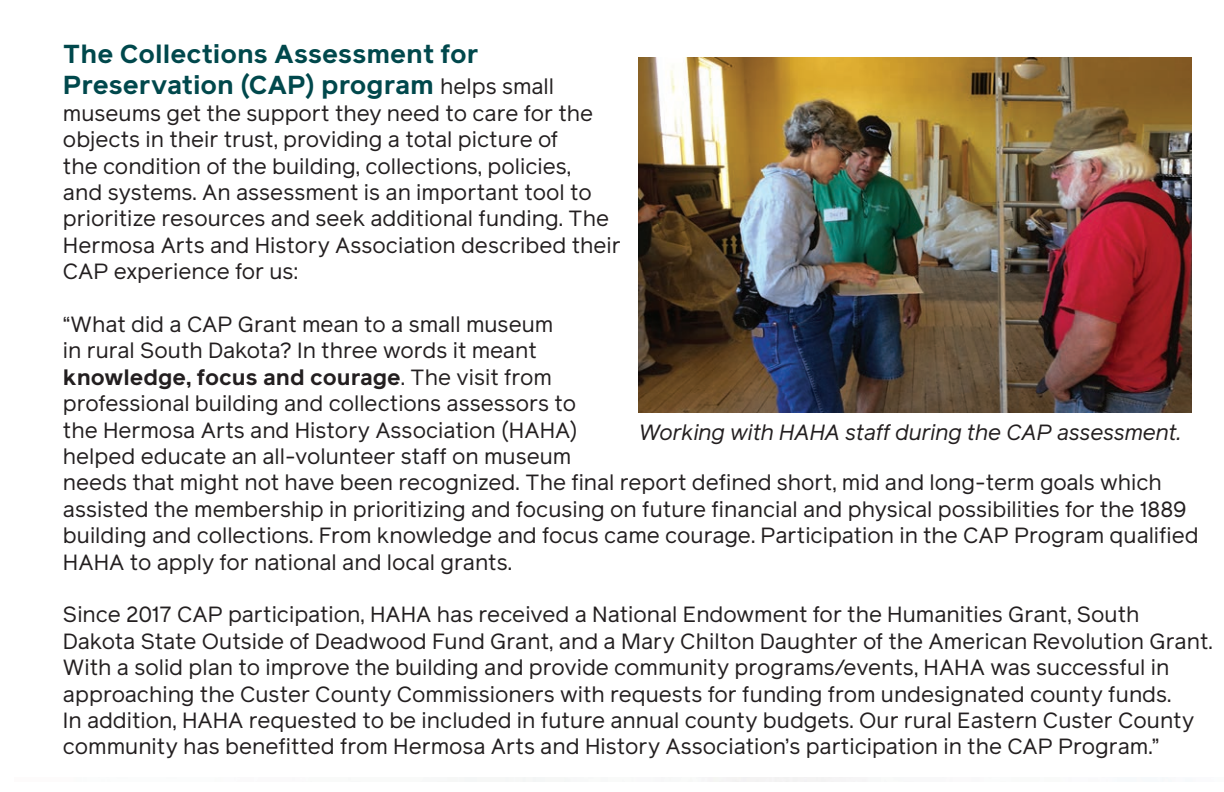
<style>
.page{position:relative;width:1224px;height:792px;background:#fff}
.page>*{position:absolute;margin:0;border:0;box-sizing:border-box;transform-origin:0 0}
.t1{font:700 26px/31.2px "Reader Pro";color:#00484c}
.t2{font:22px/26.4px "Reader Pro";color:#231f20}
.t3{font:italic 22px "Reader Pro";color:#231f20}
.s1{font-weight:400;font-size:22px;color:#231f20}
.s2{font-weight:700}
</style>
<div class="page">
<img style="left:639px;top:57px;width:553px;height:356px">
<p class="t1" style="left:63px;top:38px;width:493px">The Collections Assessment for<br>Preservation (CAP) program <span class="s1">helps small</span></p>
<p class="t2" style="left:63px;top:100px;width:559px">museums get the support they need to care for the objects in their trust, providing a total picture of<br>the condition of the building, collections, policies,<br>and systems. An assessment is an important tool to prioritize resources and seek additional funding. The Hermosa Arts and History Association described their CAP experience for us:</p>
<p class="t2" style="left:63px;top:311px;width:1137px">“What did a CAP Grant mean to a small museum<br>in rural South Dakota? In three words it meant<br><span class="s2">knowledge, focus and courage</span>. The visit from<br>professional building and collections assessors to<br>the Hermosa Arts and History Association (HAHA)<br>helped educate an all-volunteer staff on museum<br>needs that might not have been recognized. The final report defined short, mid and long-term goals which assisted the membership in prioritizing and focusing on future financial and physical possibilities for the 1889 building and collections. From knowledge and focus came courage. Participation in the CAP Program qualified HAHA to apply for national and local grants.</p>
<p class="t2" style="left:63px;top:601px;width:1151px">Since 2017 CAP participation, HAHA has received a National Endowment for the Humanities Grant, South Dakota State Outside of Deadwood Fund Grant, and a Mary Chilton Daughter of the American Revolution Grant.<br>With a solid plan to improve the building and provide community programs/events, HAHA was successful in approaching the Custer County Commissioners with requests for funding from undesignated county funds.<br>In addition, HAHA requested to be included in future annual county budgets. Our rural Eastern Custer County community has benefitted from Hermosa Arts and History Association’s participation in the CAP Program.”</p>
<p class="t3" style="left:639px;top:418px;width:544px">Working with HAHA staff during the CAP assessment.</p>
</div>
